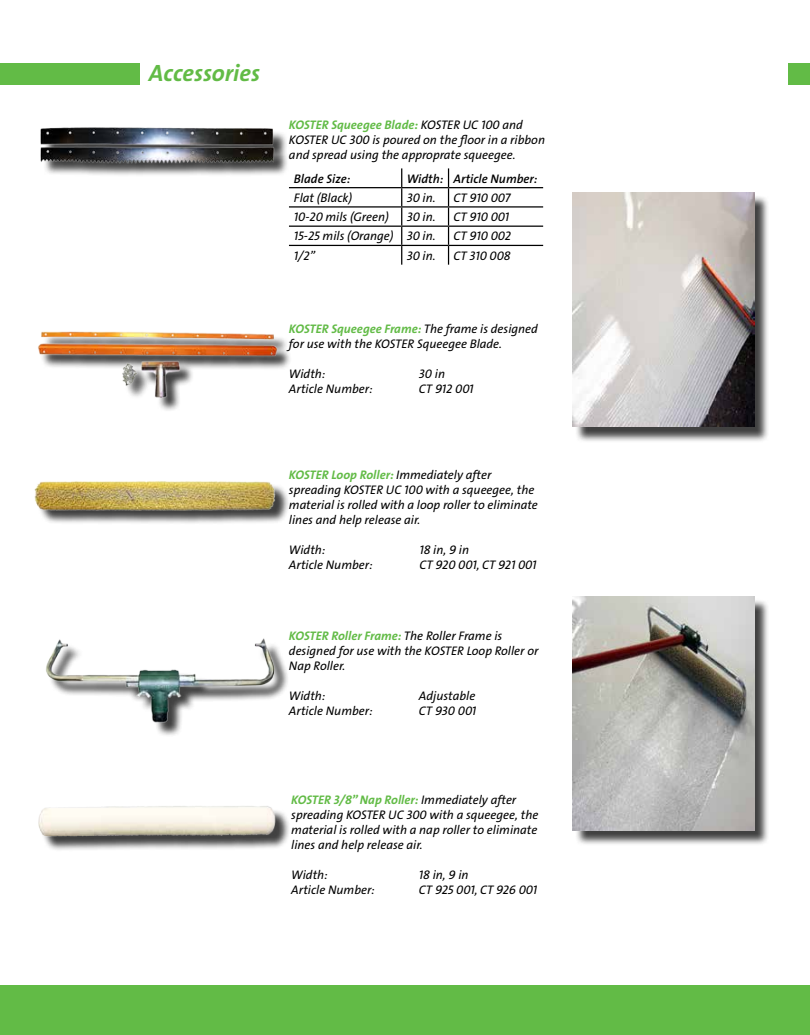
<style>
.page{position:relative;width:810px;height:1035px;background:#fff}
.page>*{position:absolute;margin:0;border:0;box-sizing:border-box;transform-origin:0 0}
.t1{font:23.75px "The Sans LP7 Bld IT";color:#62bb46}
.t2{font:12.5px/15px "The Sans LP5 Plain IT";color:#000}
.t3{font:12.5px "The Sans LP7 Bld IT";color:#62bb46}
.t4{font:12.5px "The Sans LP6 Se Bld IT";color:#000}
.s1{font-family:"The Sans LP5 Plain IT";color:#000}
</style>
<div class="page">
<img style="left:38px;top:806px;width:251px;height:44px">
<div style="left:0;top:64px;width:139px;height:21px;background:#62bb46"></div>
<div style="left:575px;top:195px;width:194px;height:247px;background:#000;opacity:.75"></div>
<img style="left:573px;top:193px;width:181px;height:234px">
<div style="left:575px;top:598px;width:194px;height:248px;background:#000;opacity:.75"></div>
<img style="left:573px;top:596px;width:181px;height:235px">
<div style="left:49px;top:641px;width:241px;height:96px;background:#000;opacity:.75"></div>
<img style="left:46px;top:638px;width:237px;height:90px">
<div style="left:37px;top:483px;width:253px;height:42px;background:#000;opacity:.75"></div>
<img style="left:34px;top:481px;width:248px;height:44px">
<div style="left:43px;top:130px;width:246px;height:48px;background:#000;opacity:.75"></div>
<img style="left:40px;top:127px;width:241px;height:51px">
<div style="left:40px;top:333px;width:251px;height:79px;background:#000;opacity:.75"></div>
<img style="left:38px;top:331px;width:243px;height:72px">
<div style="left:0;top:985px;width:810px;height:50px;background:#62bb46"></div>
<div style="left:788px;top:64px;width:22px;height:21px;background:#62bb46"></div>
<hr style="left:289px;top:187px;width:113px;height:1px;background:#000">
<hr style="left:402px;top:187px;width:47px;height:1px;background:#000">
<hr style="left:449px;top:187px;width:94px;height:1px;background:#000">
<hr style="left:289px;top:206px;width:113px;height:2px;background:#000">
<hr style="left:402px;top:206px;width:47px;height:2px;background:#000">
<hr style="left:449px;top:206px;width:94px;height:2px;background:#000">
<hr style="left:289px;top:226px;width:113px;height:1px;background:#000">
<hr style="left:402px;top:226px;width:47px;height:1px;background:#000">
<hr style="left:449px;top:226px;width:94px;height:1px;background:#000">
<hr style="left:289px;top:245px;width:113px;height:1px;background:#000">
<hr style="left:402px;top:245px;width:47px;height:1px;background:#000">
<svg style="left:401px;top:168px;width:1px;height:97px"></svg>
<hr style="left:449px;top:245px;width:94px;height:1px;background:#000">
<svg style="left:448px;top:168px;width:1px;height:97px"></svg>
<h1 class="t1" style="left:149px;top:58px;width:112px">Accessories</h1>
<p class="t3" style="left:289px;top:117px;width:235px">KOSTER Squeegee Blade: <span class="s1">KOSTER UC 100 and</span></p>
<p class="t2" style="left:289px;top:133px;width:258px">KOSTER UC 300 is poured on the floor in a ribbon and spread using the approprate squeegee.</p>
<p class="t4" style="left:294px;top:170px;width:58px">Blade Size:</p>
<p class="t4" style="left:407px;top:170px;width:132px">Width: Article Number:</p>
<p class="t2" style="left:294px;top:191px;width:60px">Flat (Black)</p>
<p class="t2" style="left:407px;top:191px;width:30px">30 in.</p>
<p class="t2" style="left:454px;top:191px;width:58px">CT 910 007</p>
<p class="t2" style="left:294px;top:210px;width:96px">10-20 mils (Green)</p>
<p class="t2" style="left:407px;top:210px;width:30px">30 in.</p>
<p class="t2" style="left:454px;top:210px;width:57px">CT 910 001</p>
<p class="t2" style="left:294px;top:229px;width:143px">15-25 mils (Orange) 30 in.</p>
<p class="t2" style="left:454px;top:229px;width:59px">CT 910 002</p>
<p class="t2" style="left:294px;top:248px;width:23px">1/2”</p>
<p class="t2" style="left:407px;top:248px;width:30px">30 in.</p>
<p class="t2" style="left:454px;top:248px;width:59px">CT 310 008</p>
<p class="t3" style="left:289px;top:321px;width:251px">KOSTER Squeegee Frame: <span class="s1">The frame is designed</span></p>
<p class="t2" style="left:289px;top:337px;width:215px">for use with the KOSTER Squeegee Blade.</p>
<p class="t2" style="left:289px;top:367px;width:38px">Width:</p>
<p class="t2" style="left:419px;top:367px;width:28px">30 in</p>
<p class="t2" style="left:289px;top:382px;width:85px">Article Number:</p>
<p class="t2" style="left:419px;top:382px;width:56px">CT 912 001</p>
<p class="t3" style="left:289px;top:467px;width:204px">KOSTER Loop Roller: <span class="s1">Immediately after</span></p>
<p class="t2" style="left:289px;top:483px;width:250px">spreading KOSTER UC 100 with a squeegee, the material is rolled with a loop roller to eliminate lines and help release air.</p>
<p class="t2" style="left:289px;top:543px;width:38px">Width:</p>
<p class="t2" style="left:419px;top:543px;width:51px">18 in, 9 in</p>
<p class="t2" style="left:289px;top:558px;width:85px">Article Number:</p>
<p class="t2" style="left:419px;top:558px;width:119px">CT 920 001, CT 921 001</p>
<p class="t3" style="left:289px;top:628px;width:215px">KOSTER Roller Frame: <span class="s1">The Roller Frame is</span></p>
<p class="t2" style="left:289px;top:644px;width:251px">designed for use with the KOSTER Loop Roller or<br>Nap Roller.</p>
<p class="t2" style="left:289px;top:689px;width:38px">Width:</p>
<p class="t2" style="left:419px;top:689px;width:58px">Adjustable</p>
<p class="t2" style="left:289px;top:704px;width:85px">Article Number:</p>
<p class="t2" style="left:419px;top:704px;width:59px">CT 930 001</p>
<p class="t3" style="left:291px;top:792px;width:227px">KOSTER 3/8” Nap Roller: <span class="s1">Immediately after</span></p>
<p class="t2" style="left:291px;top:807px;width:249px;text-align:justify">spreading KOSTER UC 300 with a squeegee, the material is rolled with a nap roller to eliminate lines and help release air.</p>
<p class="t2" style="left:291px;top:867px;width:38px">Width:</p>
<p class="t2" style="left:419px;top:867px;width:51px">18 in, 9 in</p>
<p class="t2" style="left:291px;top:882px;width:85px">Article Number:</p>
<p class="t2" style="left:419px;top:882px;width:120px">CT 925 001, CT 926 001</p>
</div>
